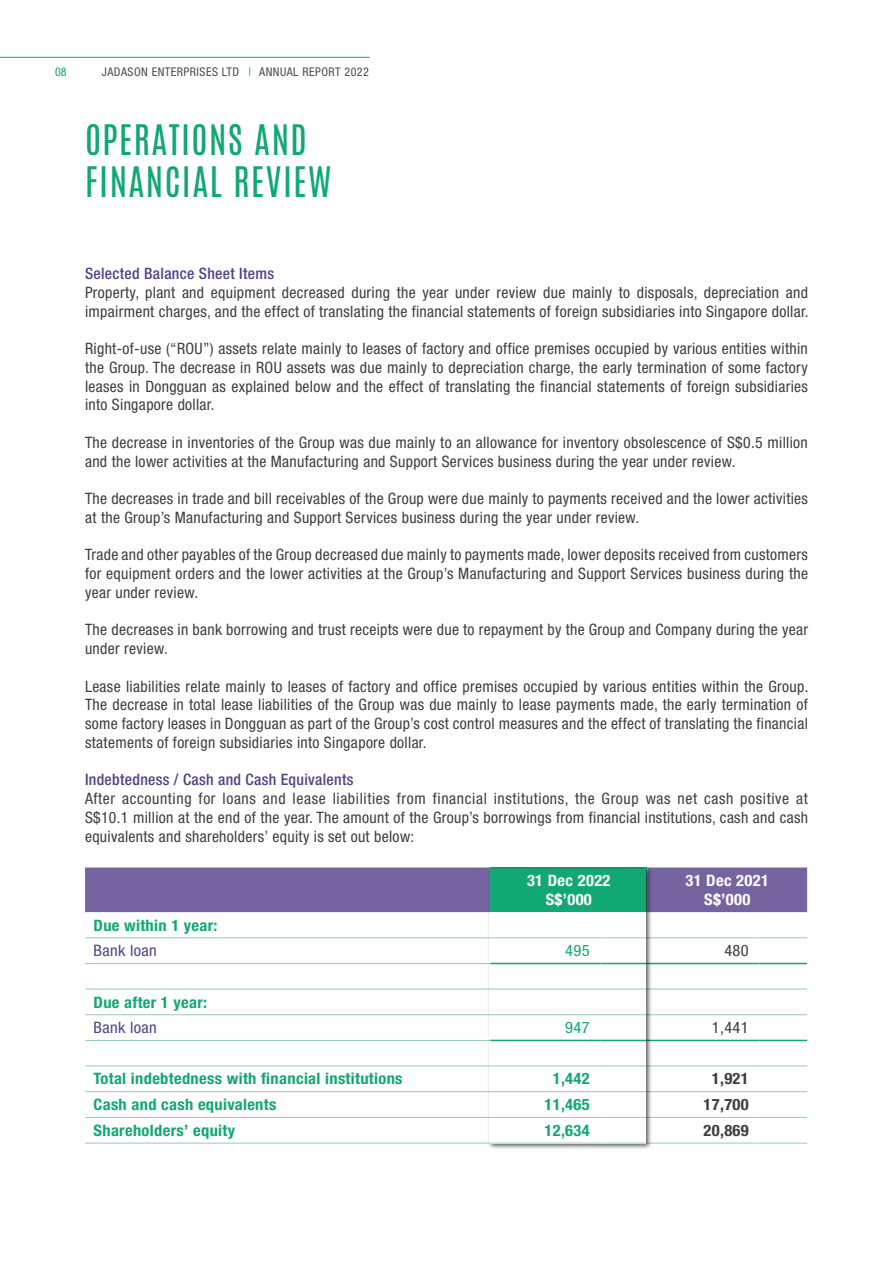
<style>
.page{position:relative;width:893px;height:1263px;background:#fff}
.page>*{position:absolute;margin:0;border:0;box-sizing:border-box;transform-origin:0 0}
.t1{font:35.1px "Antonio";letter-spacing:.04em;color:#11a874}
.t2{font:condensed 15.75px/18.8px "Helvetica Neue LT Std";letter-spacing:.02em;color:#3e3e3f}
.t3{font:700 condensed 15.75px "Helvetica Neue LT Std";letter-spacing:.02em;color:#11a874;scale:1.05 1}
.t4{font:500 condensed 15.75px "Helvetica Neue LT Std";letter-spacing:.02em;color:#54408b}
.t5{font:700 condensed 15.75px/18.9px "Helvetica Neue LT Std";letter-spacing:.02em;color:#fff;text-align:center;scale:1.05 1}
.t6{font:700 condensed 15.75px "Helvetica Neue LT Std";letter-spacing:.02em;color:#3e3e3f;scale:1.05 1}
.t7{font:condensed 15.75px "Helvetica Neue LT Std";letter-spacing:.02em;color:#54408b;scale:1.05 1}
.t8{font:condensed 15.75px "Helvetica Neue LT Std";letter-spacing:.02em;color:#3e3e3f;scale:1.05 1}
.t9{font:condensed 15.75px "Helvetica Neue LT Std";letter-spacing:.02em;color:#11a874;scale:1.05 1}
.t10{font:condensed 12px "Helvetica Neue LT Std";letter-spacing:.04em;color:#4b4c4d}
.t11{font:condensed 12px "Helvetica Neue LT Std";color:#11a874}
.s1{color:#11a874}
</style>
<div class="page">
<div style="left:85px;top:867px;width:722px;height:45px;background:#7664a0"></div>
<hr style="left:85px;top:937px;width:405px;height:1px;background:#93ccb2">
<hr style="left:647px;top:937px;width:112px;height:1px;background:#93ccb2">
<hr style="left:759px;top:937px;width:48px;height:1px;background:#93ccb2">
<hr style="left:85px;top:963px;width:405px;height:1px;background:#93ccb2">
<hr style="left:647px;top:963px;width:112px;height:1px;background:#11a874">
<hr style="left:759px;top:963px;width:48px;height:1px;background:#11a874">
<hr style="left:85px;top:989px;width:405px;height:1px;background:#93ccb2">
<hr style="left:647px;top:989px;width:112px;height:1px;background:#93ccb2">
<hr style="left:759px;top:989px;width:48px;height:1px;background:#93ccb2">
<hr style="left:85px;top:1014px;width:405px;height:1px;background:#93ccb2">
<hr style="left:647px;top:1014px;width:112px;height:1px;background:#93ccb2">
<hr style="left:759px;top:1014px;width:48px;height:1px;background:#93ccb2">
<hr style="left:85px;top:1040px;width:405px;height:1px;background:#93ccb2">
<hr style="left:647px;top:1040px;width:112px;height:1px;background:#11a874">
<hr style="left:759px;top:1040px;width:48px;height:1px;background:#11a874">
<hr style="left:85px;top:1066px;width:405px;height:1px;background:#93ccb2">
<hr style="left:647px;top:1066px;width:112px;height:1px;background:#93ccb2">
<hr style="left:759px;top:1066px;width:48px;height:1px;background:#93ccb2">
<hr style="left:85px;top:1091px;width:405px;height:1px;background:#93ccb2">
<hr style="left:647px;top:1091px;width:112px;height:1px;background:#93ccb2">
<hr style="left:759px;top:1091px;width:48px;height:1px;background:#93ccb2">
<hr style="left:85px;top:1117px;width:405px;height:1px;background:#93ccb2">
<hr style="left:85px;top:1143px;width:405px;height:1px;background:#93ccb2">
<hr style="left:647px;top:1117px;width:112px;height:1px;background:#93ccb2">
<hr style="left:647px;top:1143px;width:112px;height:1px;background:#93ccb2">
<hr style="left:759px;top:1117px;width:48px;height:1px;background:#93ccb2">
<hr style="left:759px;top:1143px;width:48px;height:1px;background:#93ccb2">
<div style="left:487px;top:866px;width:166px;height:284px;background:#231f20;opacity:.75"></div>
<svg style="left:490px;top:869px;width:156px;height:274px"></svg>
<hr style="left:0;top:57px;width:369px;height:1px;background:#11a874">
<p class="t11" style="left:55px;top:65px;width:13px">08</p>
<p class="t10" style="left:102px;top:65px;width:269px">JADASON ENTERPRISES LTD <span class="s1">|</span> ANNUAL REPORT 2022</p>
<p class="t1" style="left:85px;top:114px;width:223px">OPERATIONS AND</p>
<p class="t1" style="left:85px;top:156px;width:248px">FINANCIAL REVIEW</p>
<p class="t4" style="left:85px;top:264px;width:190px">Selected Balance Sheet Items</p>
<p class="t2" style="left:85px;top:283px;width:725px">Property, plant and equipment decreased during the year under review due mainly to disposals, depreciation and impairment charges, and the effect of translating the financial statements of foreign subsidiaries into Singapore dollar.</p>
<p class="t2" style="left:85px;top:339px;width:724px;text-align:justify">Right-of-use (“ROU”) assets relate mainly to leases of factory and office premises occupied by various entities within the Group. The decrease in ROU assets was due mainly to depreciation charge, the early termination of some factory leases in Dongguan as explained below and the effect of translating the financial statements of foreign subsidiaries into Singapore dollar.</p>
<p class="t2" style="left:85px;top:433px;width:724px">The decrease in inventories of the Group was due mainly to an allowance for inventory obsolescence of S$0.5 million and the lower activities at the Manufacturing and Support Services business during the year under review.</p>
<p class="t2" style="left:85px;top:489px;width:724px">The decreases in trade and bill receivables of the Group were due mainly to payments received and the lower activities at the Group’s Manufacturing and Support Services business during the year under review.</p>
<p class="t2" style="left:85px;top:545px;width:724px;text-align:justify">Trade and other payables of the Group decreased due mainly to payments made, lower deposits received from customers for equipment orders and the lower activities at the Group’s Manufacturing and Support Services business during the year under review.</p>
<p class="t2" style="left:85px;top:620px;width:724px">The decreases in bank borrowing and trust receipts were due to repayment by the Group and Company during the year under review.</p>
<p class="t2" style="left:85px;top:677px;width:725px;text-align:justify">Lease liabilities relate mainly to leases of factory and office premises occupied by various entities within the Group.<br>The decrease in total lease liabilities of the Group was due mainly to lease payments made, the early termination of some factory leases in Dongguan as part of the Group’s cost control measures and the effect of translating the financial statements of foreign subsidiaries into Singapore dollar.</p>
<p class="t4" style="left:85px;top:770px;width:270px">Indebtedness / Cash and Cash Equivalents</p>
<p class="t2" style="left:85px;top:789px;width:724px;text-align:justify">After accounting for loans and lease liabilities from financial institutions, the Group was net cash positive at S$10.1 million at the end of the year. The amount of the Group’s borrowings from financial institutions, cash and cash equivalents and shareholders’ equity is set out below:</p>
<p class="t5" style="left:527px;top:871px;width:81px">31 Dec 2022<br>S$’000</p>
<p class="t5" style="left:685px;top:871px;width:81px">31 Dec 2021<br>S$’000</p>
<p class="t3" style="left:94px;top:915px;width:120px">Due within 1 year:</p>
<p class="t7" style="left:94px;top:942px;width:62px">Bank loan</p>
<p class="t9" style="left:565px;top:942px;width:25px">495</p>
<p class="t8" style="left:724px;top:942px;width:25px">480</p>
<p class="t3" style="left:94px;top:992px;width:110px">Due after 1 year:</p>
<p class="t7" style="left:94px;top:1018px;width:62px">Bank loan</p>
<p class="t9" style="left:565px;top:1018px;width:25px">947</p>
<p class="t8" style="left:712px;top:1018px;width:37px">1,441</p>
<p class="t3" style="left:94px;top:1069px;width:296px">Total indebtedness with financial institutions</p>
<p class="t3" style="left:553px;top:1069px;width:37px">1,442</p>
<p class="t6" style="left:712px;top:1069px;width:37px">1,921</p>
<p class="t3" style="left:94px;top:1095px;width:176px">Cash and cash equivalents</p>
<p class="t3" style="left:544px;top:1095px;width:45px">11,465</p>
<p class="t6" style="left:704px;top:1095px;width:45px">17,700</p>
<p class="t3" style="left:94px;top:1121px;width:136px">Shareholders’ equity</p>
<p class="t3" style="left:544px;top:1121px;width:45px">12,634</p>
<p class="t6" style="left:704px;top:1121px;width:45px">20,869</p>
</div>
